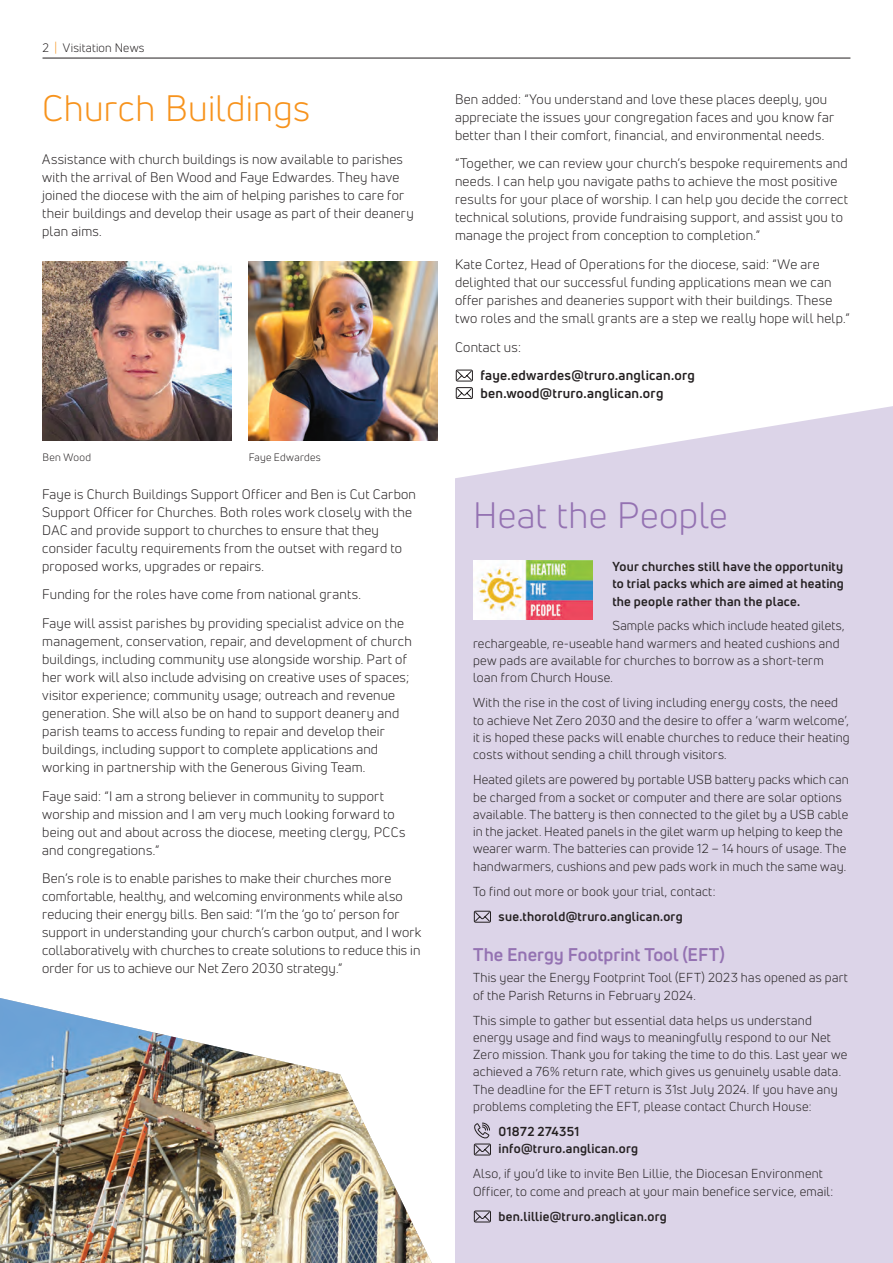
<style>
.page{position:relative;width:893px;height:1263px;background:#fff}
.page>*{position:absolute;margin:0;border:0;box-sizing:border-box;transform-origin:0 0}
._07D_Main_Title_Yellow{font:36px "Uni Neue";letter-spacing:.01em;color:#f7931d}
._07B_Main_Title_Turquoise{font:36px "Uni Neue";letter-spacing:.015em;color:#9472b2}
._11B_Subhead_Turquoise{font:700 18px "Uni Neue";color:#9472b2}
._08A_Main_Copy{font:13.5px/18px "Uni Neue";letter-spacing:.015em;color:#231f20}
._08A_Main_Copy-2{font:700 13.5px/18px "Uni Neue";letter-spacing:.02em;color:#231f20}
._08A_Main_Copy-3{font:12.75px/17.2px "Uni Neue";letter-spacing:.02em;color:#231f20}
._08A_Main_Copy-4{font:700 12.75px/17.2px "Uni Neue";letter-spacing:.02em;color:#231f20;text-align:justify}
._02_Page_Info{font:12px "Uni Neue";letter-spacing:.02em;color:#231f20}
._13_Footnotes{font:10.5px "Uni Neue";letter-spacing:.025em;color:#231f20}
.s1{color:#f7931d}
</style>
<div class="page">
<div style="left:455px;top:406px;width:438px;height:857px;background:#dcd4e8"></div>
<img style="left:473px;top:560px;width:119px;height:60px">
<img style="left:0;top:998px;width:432px;height:265px">
<img style="left:43px;top:261px;width:189px;height:179px">
<img style="left:249px;top:261px;width:189px;height:179px">
<svg style="left:474px;top:910px;width:17px;height:12px"></svg>
<svg style="left:473px;top:1122px;width:18px;height:33px"></svg>
<svg style="left:474px;top:1210px;width:17px;height:12px"></svg>
<svg style="left:456px;top:369px;width:17px;height:30px"></svg>
<hr style="left:43px;top:58px;width:807px;height:1px;background:#231f20">
<p class="_02_Page_Info" style="left:43px;top:40px;width:104px">2 <span class="s1">|</span> Visitation News</p>
<p class="_07D_Main_Title_Yellow" style="left:42px;top:86px;width:269px">Church Buildings</p>
<p class="_08A_Main_Copy" style="left:42px;top:150px;width:373px">Assistance with church buildings is now available to parishes with the arrival of Ben Wood and Faye Edwardes. They have joined the diocese with the aim of helping parishes to care for their buildings and develop their usage as part of their deanery plan aims.</p>
<p class="_13_Footnotes" style="left:43px;top:451px;width:50px">Ben Wood</p>
<p class="_13_Footnotes" style="left:249px;top:451px;width:74px">Faye Edwardes</p>
<p class="_08A_Main_Copy" style="left:42px;top:485px;width:375px">Faye is Church Buildings Support Officer and Ben is Cut Carbon Support Officer for Churches. Both roles work closely with the DAC and provide support to churches to ensure that they consider faculty requirements from the outset with regard to proposed works, upgrades or repairs.</p>
<p class="_08A_Main_Copy" style="left:42px;top:585px;width:320px">Funding for the roles have come from national grants.</p>
<p class="_08A_Main_Copy" style="left:42px;top:614px;width:371px">Faye will assist parishes by providing specialist advice on the management, conservation, repair, and development of church buildings, including community use alongside worship. Part of her work will also include advising on creative uses of spaces; visitor experience; community usage; outreach and revenue generation. She will also be on hand to support deanery and parish teams to access funding to repair and develop their buildings, including support to complete applications and working in partnership with the Generous Giving Team.</p>
<p class="_08A_Main_Copy" style="left:42px;top:787px;width:365px">Faye said: “I am a strong believer in community to support worship and mission and I am very much looking forward to being out and about across the diocese, meeting clergy, PCCs and congregations.”</p>
<p class="_08A_Main_Copy" style="left:42px;top:869px;width:381px">Ben’s role is to enable parishes to make their churches more comfortable, healthy, and welcoming environments while also reducing their energy bills. Ben said: “I’m the ‘go to’ person for support in understanding your church’s carbon output, and I work collaboratively with churches to create solutions to reduce this in order for us to achieve our Net Zero 2030 strategy.”</p>
<p class="_08A_Main_Copy" style="left:455px;top:90px;width:381px">Ben added: “You understand and love these places deeply, you appreciate the issues your congregation faces and you know far better than I their comfort, financial, and environmental needs.</p>
<p class="_08A_Main_Copy" style="left:455px;top:154px;width:395px">“Together, we can review your church’s bespoke requirements and needs. I can help you navigate paths to achieve the most positive results for your place of worship. I can help you decide the correct technical solutions, provide fundraising support, and assist you to manage the project from conception to completion.”</p>
<p class="_08A_Main_Copy" style="left:455px;top:255px;width:396px">Kate Cortez, Head of Operations for the diocese, said: “We are delighted that our successful funding applications mean we can offer parishes and deaneries support with their buildings. These two roles and the small grants are a step we really hope will help.”</p>
<p class="_08A_Main_Copy" style="left:455px;top:338px;width:68px">Contact us:</p>
<p class="_08A_Main_Copy-2" style="left:480px;top:366px;width:216px">faye.edwardes@truro.anglican.org ben.wood@truro.anglican.org</p>
<p class="_07B_Main_Title_Turquoise" style="left:473px;top:494px;width:256px">Heat the People</p>
<p class="_08A_Main_Copy-4" style="left:612px;top:557px;width:233px">Your churches still have the opportunity to trial packs which are aimed at heating the people rather than the place.</p>
<p class="_08A_Main_Copy-3" style="left:473px;top:617px;width:373px;text-indent:139px">Sample packs which include heated gilets, rechargeable, re-useable hand warmers and heated cushions and pew pads are available for churches to borrow as a short-term loan from Church House.</p>
<p class="_08A_Main_Copy-3" style="left:473px;top:694px;width:378px">With the rise in the cost of living including energy costs, the need to achieve Net Zero 2030 and the desire to offer a ‘warm welcome’, it is hoped these packs will enable churches to reduce their heating costs without sending a chill through visitors.</p>
<p class="_08A_Main_Copy-3" style="left:473px;top:771px;width:377px">Heated gilets are powered by portable USB battery packs which can be charged from a socket or computer and there are solar options available. The battery is then connected to the gilet by a USB cable in the jacket. Heated panels in the gilet warm up helping to keep the wearer warm. The batteries can provide 12 – 14 hours of usage. The handwarmers, cushions and pew pads work in much the same way.</p>
<p class="_08A_Main_Copy-3" style="left:473px;top:882px;width:244px">To find out more or book your trial, contact:</p>
<p class="_08A_Main_Copy-4" style="left:499px;top:907px;width:186px">sue.thorold@truro.anglican.org</p>
<p class="_11B_Subhead_Turquoise" style="left:473px;top:943px;width:253px">The Energy Footprint Tool (EFT)</p>
<p class="_08A_Main_Copy-3" style="left:473px;top:969px;width:376px">This year the Energy Footprint Tool (EFT) 2023 has opened as part of the Parish Returns in February 2024.</p>
<p class="_08A_Main_Copy-3" style="left:473px;top:1011px;width:376px">This simple to gather but essential data helps us understand energy usage and find ways to meaningfully respond to our Net Zero mission. Thank you for taking the time to do this. Last year we achieved a 76% return rate, which gives us genuinely usable data.<br>The deadline for the EFT return is 31st July 2024. If you have any problems completing the EFT, please contact Church House:</p>
<p class="_08A_Main_Copy-4" style="left:499px;top:1123px;width:141px">01872 274351 info@truro.anglican.org</p>
<p class="_08A_Main_Copy-3" style="left:473px;top:1165px;width:362px">Also, if you’d like to invite Ben Lillie, the Diocesan Environment<br>Officer, to come and preach at your main benefice service, email:</p>
<p class="_08A_Main_Copy-4" style="left:499px;top:1207px;width:170px">ben.lillie@truro.anglican.org</p>
</div>
